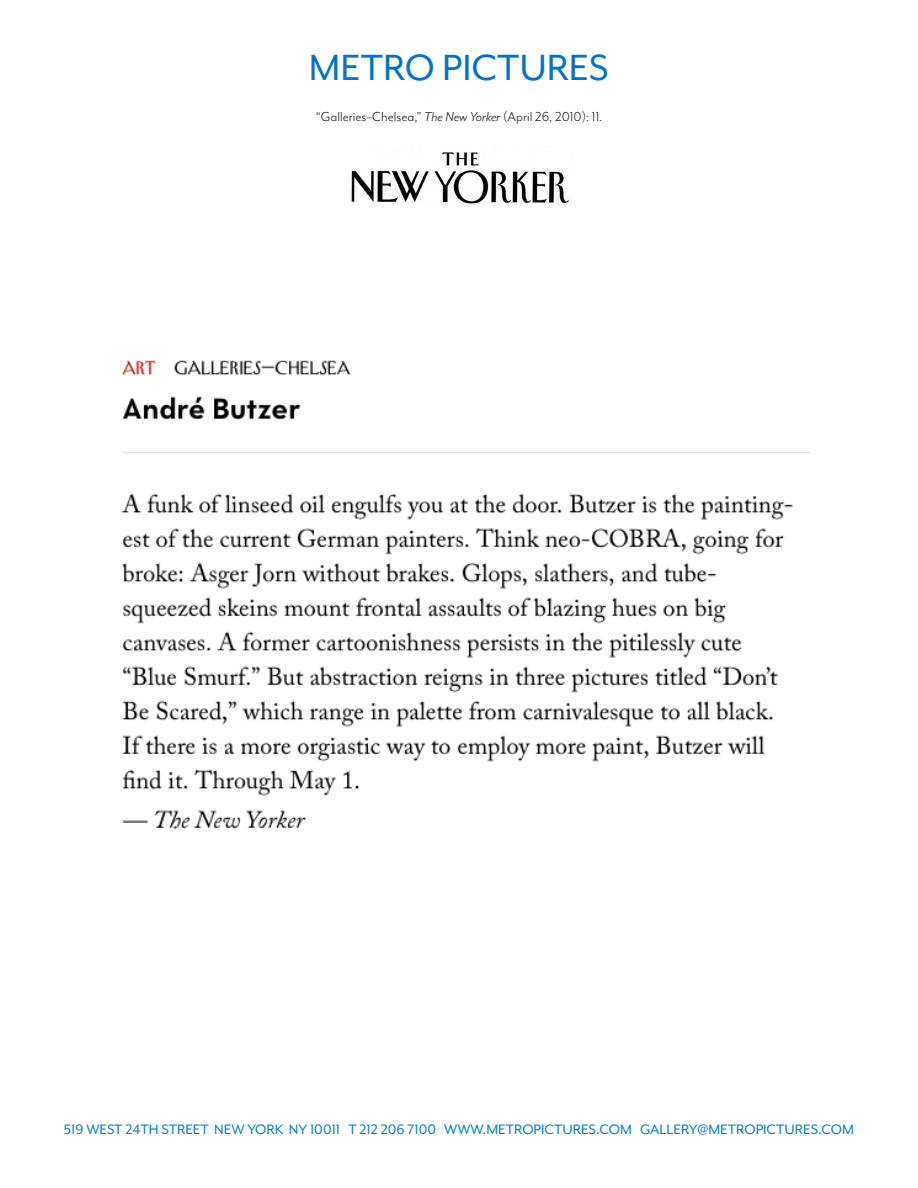
<style>
.page{position:relative;width:918px;height:1188px;background:#fff}
.page>*{position:absolute;margin:0;border:0;box-sizing:border-box;transform-origin:0 0}
.t1{font:42px "Mr Eaves Mod OT";color:#0073ce}
.t2{font:15.75px "Mr Eaves Mod OT";color:#007fd3}
.t3{font:15px "Mr Eaves Mod OT";color:#231f20}
.s1{font-style:italic}
</style>
<div class="page">
<img style="left:351px;top:152px;width:218px;height:52px">
<img style="left:121px;top:360px;width:689px;height:469px">
<p class="t1" style="left:309px;top:44px;width:302px">METRO PICTURES</p>
<p class="t3" style="left:316px;top:108px;width:288px">“Galleries–Chelsea,” <span class="s1">The New Yorker</span> (April 26, 2010): 11.</p>
<p class="t2" style="left:64px;top:1121px;width:792px">519 WEST 24TH STREET NEW YORK NY 10011 T 212 206 7100 WWW.METROPICTURES.COM GALLERY@METROPICTURES.COM</p>
</div>
